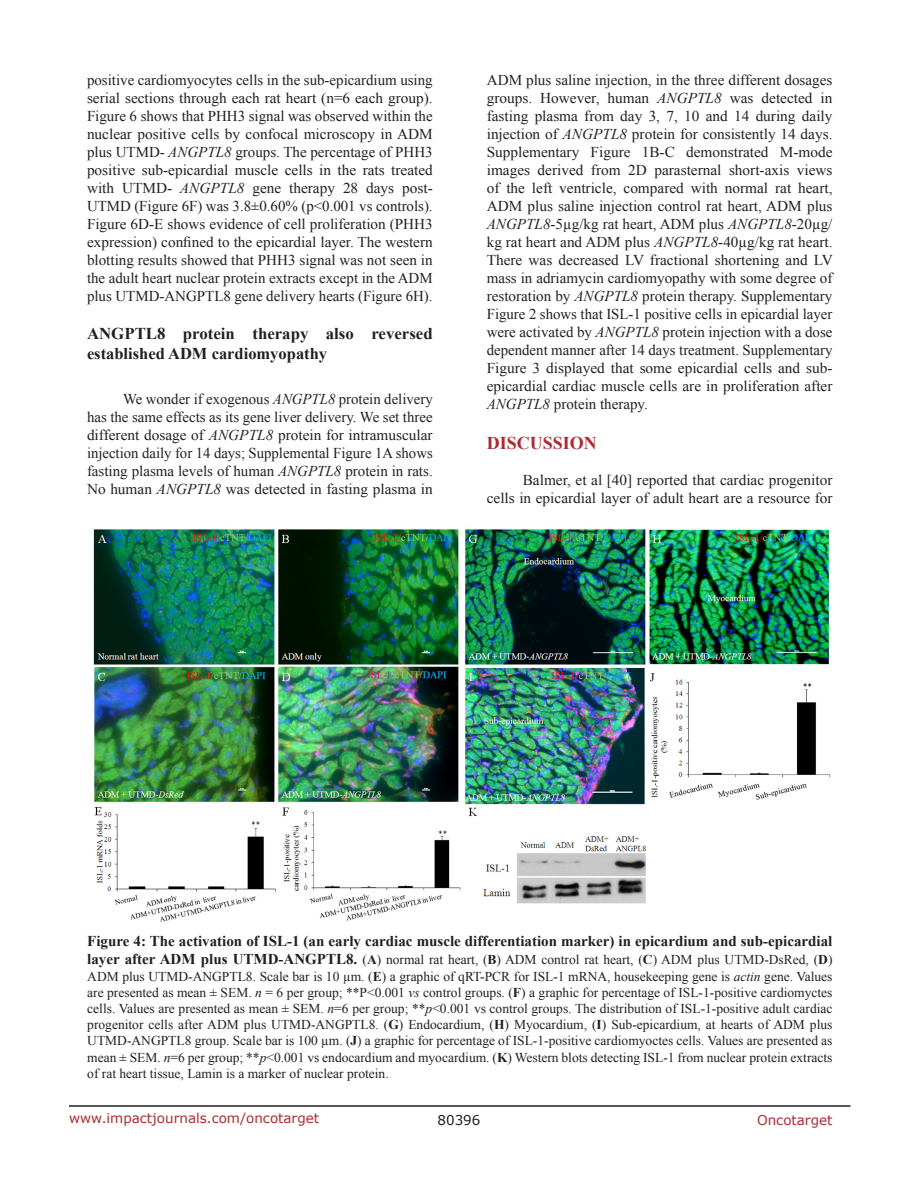
<style>
.page{position:relative;width:918px;height:1188px;background:#fff}
.page>*{position:absolute;margin:0;border:0;box-sizing:border-box;transform-origin:0 0}
.Heading{font:700 18px "Times New Roman";color:#ac2b31}
.SubHeading{font:700 16.5px/19.8px "Times New Roman";color:#221f22}
.BodyText{font:15px/18px "Times New Roman";color:#221f22;text-align:justify}
.FigureText{font:700 15px "Times New Roman";color:#221f22}
.FigureText-2{font:13.5px/16.2px "Times New Roman";color:#221f22;text-align:justify}
.t1{font:13.5px "Verdana";color:#ac2b31}
.t2{font:13.5px "Verdana";color:#221f22}
.s1{font-style:italic}
.s2{font-weight:700;font-size:15px}
.s3{font-weight:700}
</style>
<div class="page">
<hr style="left:69px;top:1105px;width:781px;height:2px;background:#231f20">
<img style="left:93px;top:529px;width:738px;height:393px">
<p class="BodyText" style="left:87px;top:71px;width:347px">positive cardiomyocytes cells in the sub-epicardium using serial sections through each rat heart (n=6 each group).<br>Figure 6 shows that PHH3 signal was observed within the nuclear positive cells by confocal microscopy in ADM plus UTMD- <span class="s1">ANGPTL8</span> groups. The percentage of PHH3 positive sub-epicardial muscle cells in the rats treated with UTMD- <span class="s1">ANGPTL8</span> gene therapy 28 days post-UTMD (Figure 6F) was 3.8±0.60% (p&lt;0.001 vs controls).<br>Figure 6D-E shows evidence of cell proliferation (PHH3 expression) confined to the epicardial layer. The western blotting results showed that PHH3 signal was not seen in the adult heart nuclear protein extracts except in the ADM plus UTMD-ANGPTL8 gene delivery hearts (Figure 6H).</p>
<p class="SubHeading" style="left:87px;top:323px;width:347px">ANGPTL8 protein therapy also reversed established ADM cardiomyopathy</p>
<p class="BodyText" style="left:87px;top:390px;width:347px;text-indent:36px">We wonder if exogenous <span class="s1">ANGPTL8</span> protein delivery has the same effects as its gene liver delivery. We set three different dosage of <span class="s1">ANGPTL8</span> protein for intramuscular injection daily for 14 days; Supplemental Figure 1A shows fasting plasma levels of human <span class="s1">ANGPTL8</span> protein in rats.<br>No human <span class="s1">ANGPTL8</span> was detected in fasting plasma in</p>
<p class="BodyText" style="left:487px;top:71px;width:348px">ADM plus saline injection, in the three different dosages groups. However, human <span class="s1">ANGPTL8</span> was detected in fasting plasma from day 3, 7, 10 and 14 during daily injection of <span class="s1">ANGPTL8</span> protein for consistently 14 days.<br>Supplementary Figure 1B-C demonstrated M-mode images derived from 2D parasternal short-axis views of the left ventricle, compared with normal rat heart, ADM plus saline injection control rat heart, ADM plus <span class="s1">ANGPTL8</span>-5µg/kg rat heart, ADM plus <span class="s1">ANGPTL8</span>-20µg/ kg rat heart and ADM plus <span class="s1">ANGPTL8</span>-40µg/kg rat heart.<br>There was decreased LV fractional shortening and LV mass in adriamycin cardiomyopathy with some degree of restoration by <span class="s1">ANGPTL8</span> protein therapy. Supplementary Figure 2 shows that ISL-1 positive cells in epicardial layer were activated by <span class="s1">ANGPTL8</span> protein injection with a dose dependent manner after 14 days treatment. Supplementary Figure 3 displayed that some epicardial cells and sub&shy;epicardial cardiac muscle cells are in proliferation after <span class="s1">ANGPTL8</span> protein therapy.</p>
<p class="Heading" style="left:487px;top:431px;width:112px">DISCUSSION</p>
<p class="BodyText" style="left:487px;top:471px;width:347px;text-align:right">Balmer, et al [40] reported that cardiac progenitor<br>cells in epicardial layer of adult heart are a resource for</p>
<p class="FigureText" style="left:87px;top:931px;width:747px">Figure 4: The activation of ISL-1 (an early cardiac muscle differentiation marker) in epicardium and sub-epicardial</p>
<p class="FigureText-2" style="left:87px;top:952px;width:747px"><span class="s2">layer after ADM plus UTMD-ANGPTL8.</span> (<span class="s3">A</span>) normal rat heart, (<span class="s3">B</span>) ADM control rat heart, (<span class="s3">C</span>) ADM plus UTMD-DsRed, (<span class="s3">D</span>)<br>ADM plus UTMD-ANGPTL8. Scale bar is 10 µm. (<span class="s3">E</span>) a graphic of qRT-PCR for ISL-1 mRNA, housekeeping gene is <span class="s1">actin</span> gene. Values are presented as mean ± SEM. <span class="s1">n</span> = 6 per group; **P&lt;0.001 <span class="s1">vs</span> control groups. (<span class="s3">F</span>) a graphic for percentage of ISL-1-positive cardiomyctes cells. Values are presented as mean ± SEM. <span class="s1">n</span>=6 per group; **<span class="s1">p</span>&lt;0.001 vs control groups. The distribution of ISL-1-positive adult cardiac progenitor cells after ADM plus UTMD-ANGPTL8. (<span class="s3">G</span>) Endocardium, (<span class="s3">H</span>) Myocardium, (<span class="s3">I</span>) Sub-epicardium, at hearts of ADM plus UTMD-ANGPTL8 group. Scale bar is 100 µm. (<span class="s3">J</span>) a graphic for percentage of ISL-1-positive cardiomyoctes cells. Values are presented as mean ± SEM. <span class="s1">n</span>=6 per group; **<span class="s1">p</span>&lt;0.001 vs endocardium and myocardium. (<span class="s3">K</span>) Western blots detecting ISL-1 from nuclear protein extracts of rat heart tissue, Lamin is a marker of nuclear protein.</p>
<p class="t1" style="left:69px;top:1109px;width:252px">www.impactjournals.com/oncotarget</p>
<p class="t2" style="left:438px;top:1111px;width:44px">80396</p>
<p class="t1" style="left:757px;top:1111px;width:77px">Oncotarget</p>
</div>
